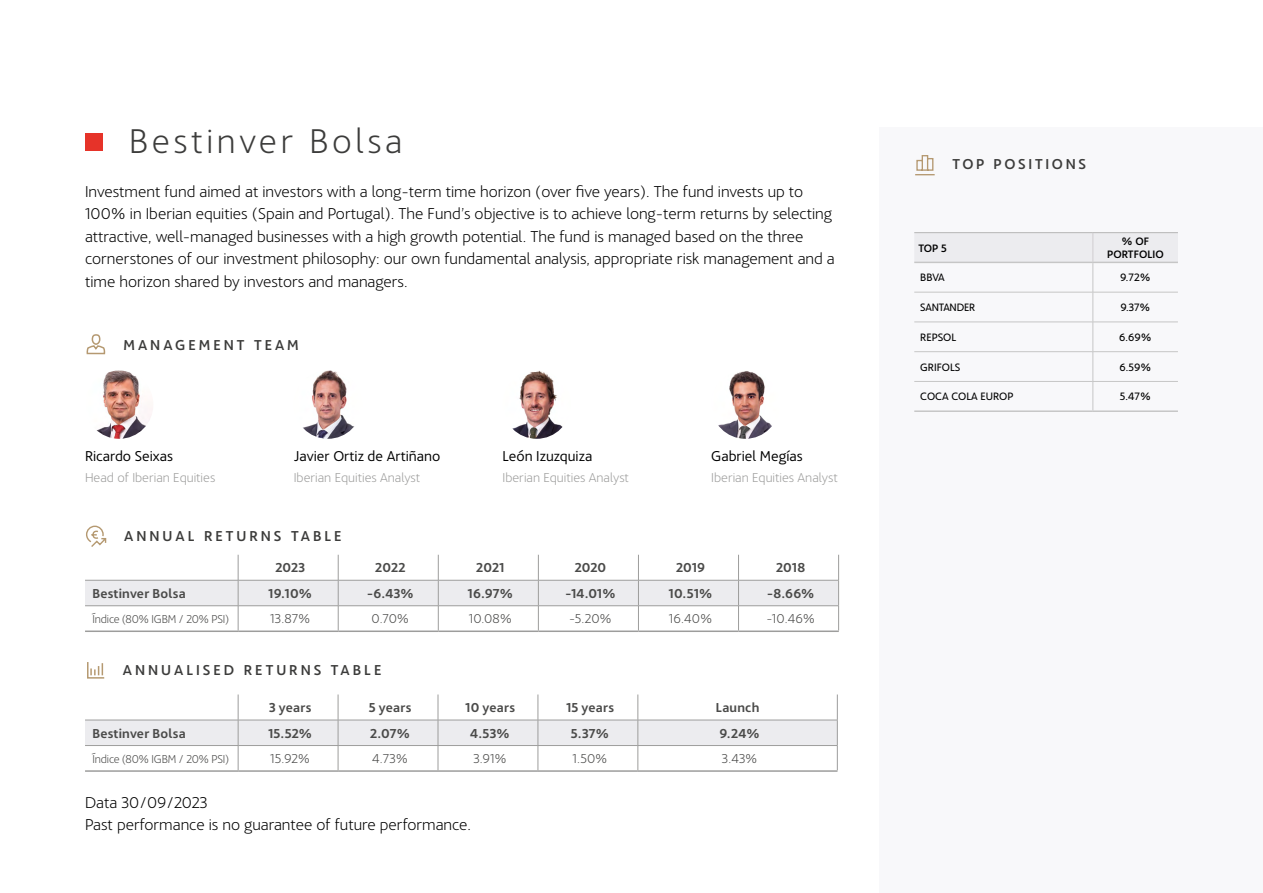
<style>
.page{position:relative;width:1263px;height:893px;background:#fff}
.page>*{position:absolute;margin:0;border:0;box-sizing:border-box;transform-origin:0 0}
.t1{font:200 36px "Acciona";letter-spacing:.1em;color:#3c3c3b}
.t2{font:200 16.5px/22.5px "Acciona";color:#000}
.t3{font:300 15px "Acciona";color:#000}
.t4{font:500 15px "Acciona";letter-spacing:.2em;color:#3c3c3b}
.t5{font:500 15px "Acciona";letter-spacing:.18em;color:#3c3c3b}
.t6{font:700 13.5px "Acciona";letter-spacing:.01em;color:#4a4a49}
.t7{font:200 13.5px "Acciona";color:#9d9d9c}
.t8{font:200 13.5px "Acciona";color:#4a4a49}
.t9{font:200 12px "Acciona";letter-spacing:-.01em;color:#4a4a49}
.t10{font:11.25px "Acciona";color:#000}
.t11{font:500 11.25px/12.8px "Acciona";color:#000;text-align:center}
.t12{font:11.25px "Acciona";letter-spacing:-.02em;color:#000}
</style>
<div class="page">
<div style="left:879px;top:128px;width:384px;height:765px;background:#f8f8fa"></div>
<svg style="left:915px;top:155px;width:20px;height:21px"></svg>
<hr style="left:914px;top:292px;width:179px;height:1px;background:#c6c6c6">
<hr style="left:1093px;top:292px;width:85px;height:1px;background:#c6c6c6">
<hr style="left:914px;top:322px;width:179px;height:1px;background:#c6c6c6">
<hr style="left:1093px;top:322px;width:85px;height:1px;background:#c6c6c6">
<hr style="left:914px;top:381px;width:179px;height:1px;background:#c6c6c6">
<hr style="left:1093px;top:381px;width:85px;height:1px;background:#c6c6c6">
<hr style="left:1093px;top:292px;width:1px;height:30px;background:#c6c6c6">
<svg style="left:1093px;top:322px;width:1px;height:88px"></svg>
<svg style="left:914px;top:233px;width:264px;height:59px"></svg>
<hr style="left:914px;top:262px;width:179px;height:1px;background:#c6c6c6">
<hr style="left:1093px;top:262px;width:85px;height:1px;background:#c6c6c6">
<hr style="left:914px;top:410px;width:179px;height:2px;background:#c6c6c6">
<hr style="left:1093px;top:410px;width:85px;height:2px;background:#c6c6c6">
<hr style="left:914px;top:351px;width:179px;height:1px;background:#c6c6c6">
<hr style="left:1093px;top:351px;width:85px;height:1px;background:#c6c6c6">
<hr style="left:914px;top:232px;width:179px;height:1px;background:#bcbcbc">
<hr style="left:1093px;top:232px;width:85px;height:1px;background:#bcbcbc">
<svg style="left:87px;top:662px;width:18px;height:17px"></svg>
<svg style="left:85px;top:694px;width:753px;height:76px"></svg>
<hr style="left:85px;top:770px;width:153px;height:2px;background:#9d9d9c">
<hr style="left:238px;top:770px;width:100px;height:2px;background:#9d9d9c">
<hr style="left:338px;top:770px;width:100px;height:2px;background:#9d9d9c">
<hr style="left:438px;top:770px;width:100px;height:2px;background:#9d9d9c">
<hr style="left:538px;top:770px;width:100px;height:2px;background:#9d9d9c">
<hr style="left:638px;top:770px;width:199px;height:2px;background:#9d9d9c">
<svg style="left:86px;top:525px;width:21px;height:22px"></svg>
<svg style="left:85px;top:555px;width:754px;height:75px"></svg>
<hr style="left:85px;top:630px;width:153px;height:2px;background:#9d9d9c">
<hr style="left:238px;top:630px;width:100px;height:2px;background:#9d9d9c">
<hr style="left:338px;top:630px;width:100px;height:2px;background:#9d9d9c">
<hr style="left:438px;top:630px;width:100px;height:2px;background:#9d9d9c">
<hr style="left:538px;top:630px;width:100px;height:2px;background:#9d9d9c">
<hr style="left:638px;top:630px;width:100px;height:2px;background:#9d9d9c">
<hr style="left:738px;top:630px;width:101px;height:2px;background:#9d9d9c">
<div style="left:85px;top:134px;width:17px;height:17px;background:#e63329"></div>
<svg style="left:87px;top:334px;width:19px;height:21px"></svg>
<img style="left:85px;top:370px;width:68px;height:69px;border-radius:34px">
<img style="left:711px;top:370px;width:68px;height:69px;border-radius:34px">
<img style="left:502px;top:370px;width:69px;height:69px;border-radius:34px">
<img style="left:294px;top:370px;width:68px;height:69px;border-radius:34px">
<h1 class="t1" style="left:129px;top:115px;width:275px">Bestinver Bolsa</h1>
<p class="t2" style="left:85px;top:179px;width:751px">Investment fund aimed at investors with a long-term time horizon (over five years). The fund invests up to 100% in Iberian equities (Spain and Portugal). The Fund’s objective is to achieve long-term returns by selecting attractive, well-managed businesses with a high growth potential. The fund is managed based on the three cornerstones of our investment philosophy: our own fundamental analysis, appropriate risk management and a time horizon shared by investors and managers.</p>
<p class="t4" style="left:124px;top:333px;width:177px">MANAGEMENT TEAM</p>
<p class="t3" style="left:85px;top:445px;width:89px">Ricardo Seixas</p>
<p class="t7" style="left:85px;top:468px;width:132px">Head of Iberian Equities</p>
<p class="t3" style="left:294px;top:445px;width:148px">Javier Ortiz de Artiñano</p>
<p class="t7" style="left:294px;top:468px;width:128px">Iberian Equities Analyst</p>
<p class="t3" style="left:502px;top:445px;width:91px">León Izuzquiza</p>
<p class="t7" style="left:502px;top:468px;width:128px">Iberian Equities Analyst</p>
<p class="t3" style="left:711px;top:445px;width:93px">Gabriel Megías</p>
<p class="t7" style="left:711px;top:468px;width:128px">Iberian Equities Analyst</p>
<p class="t4" style="left:124px;top:524px;width:219px">ANNUAL RETURNS TABLE</p>
<p class="t6" style="left:275px;top:557px;width:31px">2023</p>
<p class="t6" style="left:375px;top:557px;width:32px">2022</p>
<p class="t6" style="left:476px;top:557px;width:30px">2021</p>
<p class="t6" style="left:575px;top:557px;width:33px">2020</p>
<p class="t6" style="left:676px;top:557px;width:31px">2019</p>
<p class="t6" style="left:776px;top:557px;width:31px">2018</p>
<p class="t6" style="left:92px;top:582px;width:95px">Bestinver Bolsa</p>
<p class="t6" style="left:268px;top:582px;width:45px">19.10%</p>
<p class="t6" style="left:367px;top:582px;width:49px">-6.43%</p>
<p class="t6" style="left:468px;top:582px;width:47px">16.97%</p>
<p class="t6" style="left:565px;top:582px;width:52px">-14.01%</p>
<p class="t6" style="left:668px;top:582px;width:46px">10.51%</p>
<p class="t6" style="left:767px;top:582px;width:49px">-8.66%</p>
<p class="t9" style="left:92px;top:610px;width:138px">Índice (80% IGBM / 20% PSI)</p>
<p class="t8" style="left:270px;top:609px;width:42px">13.87%</p>
<p class="t8" style="left:372px;top:609px;width:39px">0.70%</p>
<p class="t8" style="left:469px;top:609px;width:45px">10.08%</p>
<p class="t8" style="left:569px;top:609px;width:44px">-5.20%</p>
<p class="t8" style="left:669px;top:609px;width:45px">16.40%</p>
<p class="t8" style="left:766px;top:609px;width:50px">-10.46%</p>
<p class="t4" style="left:123px;top:658px;width:260px">ANNUALISED RETURNS TABLE</p>
<p class="t6" style="left:269px;top:697px;width:44px">3 years</p>
<p class="t6" style="left:369px;top:696px;width:44px">5 years</p>
<p class="t6" style="left:465px;top:696px;width:51px">10 years</p>
<p class="t6" style="left:566px;top:696px;width:50px">15 years</p>
<p class="t6" style="left:716px;top:696px;width:45px">Launch</p>
<p class="t6" style="left:92px;top:722px;width:95px">Bestinver Bolsa</p>
<p class="t6" style="left:268px;top:722px;width:46px">15.52%</p>
<p class="t6" style="left:370px;top:722px;width:42px">2.07%</p>
<p class="t6" style="left:470px;top:722px;width:41px">4.53%</p>
<p class="t6" style="left:571px;top:722px;width:40px">5.37%</p>
<p class="t6" style="left:720px;top:722px;width:42px">9.24%</p>
<p class="t9" style="left:92px;top:750px;width:138px">Índice (80% IGBM / 20% PSI)</p>
<p class="t8" style="left:270px;top:749px;width:42px">15.92%</p>
<p class="t8" style="left:372px;top:749px;width:37px">4.73%</p>
<p class="t8" style="left:473px;top:749px;width:35px">3.91%</p>
<p class="t8" style="left:572px;top:749px;width:36px">1.50%</p>
<p class="t8" style="left:722px;top:749px;width:37px">3.43%</p>
<p class="t2" style="left:85px;top:790px;width:388px">Data 30/09/2023<br>Past performance is no guarantee of future performance.</p>
<p class="t5" style="left:952px;top:152px;width:135px">TOP POSITIONS</p>
<p class="t11" style="left:918px;top:240px;width:30px">TOP 5</p>
<p class="t11" style="left:1107px;top:234px;width:58px">% OF<br>PORTFOLIO</p>
<p class="t10" style="left:920px;top:269px;width:26px">BBVA</p>
<p class="t10" style="left:1120px;top:269px;width:32px">9.72%</p>
<p class="t12" style="left:920px;top:298px;width:56px">SANTANDER</p>
<p class="t10" style="left:1120px;top:298px;width:32px">9.37%</p>
<p class="t10" style="left:920px;top:328px;width:38px">REPSOL</p>
<p class="t10" style="left:1119px;top:328px;width:34px">6.69%</p>
<p class="t10" style="left:920px;top:358px;width:42px">GRIFOLS</p>
<p class="t10" style="left:1119px;top:358px;width:33px">6.59%</p>
<p class="t10" style="left:920px;top:388px;width:95px">COCA COLA EUROP</p>
<p class="t10" style="left:1120px;top:388px;width:32px">5.47%</p>
</div>
